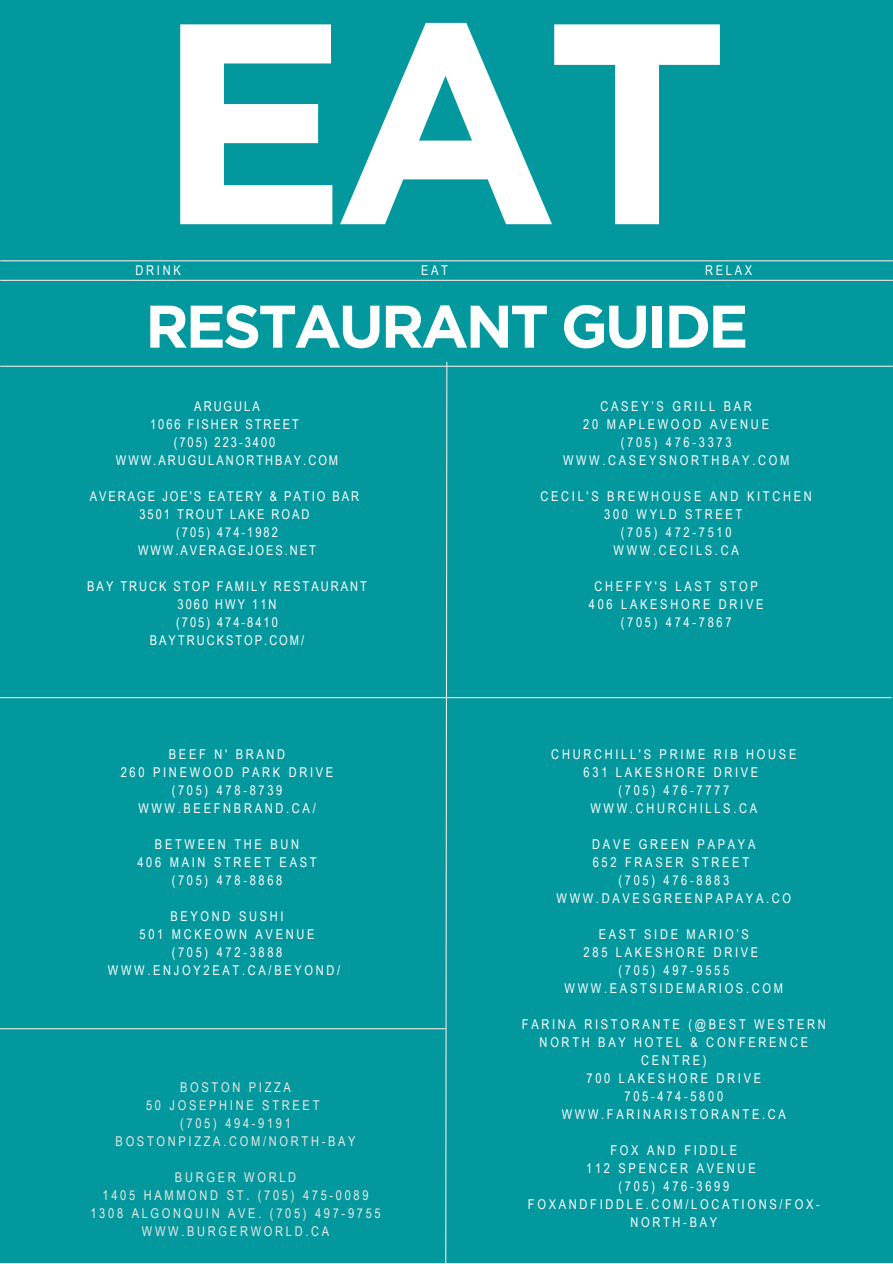
<style>
.page{position:relative;width:893px;height:1264px;background:#fff}
.page>*{position:absolute;margin:0;border:0;box-sizing:border-box;transform-origin:0 0}
.t1{font:700 285.3px "Gotham";color:#fff}
.t2{font:700 60px "Gotham";letter-spacing:-.05em;color:#fff}
.t3{font:13.5px/18px "Arial Narrow";letter-spacing:.2em;color:#fff;text-align:center}
.t4{font:13.5px/18px "Arial Narrow";letter-spacing:.15em;color:#fff;text-align:center}
.t5{font:13.5px/18px "Arial Narrow";letter-spacing:.2em;color:#ebe9e3;text-align:center}
</style>
<div class="page">
<div style="left:0;top:0;width:892px;height:1262px;background:#03989e"></div>
<hr style="left:1px;top:366px;width:891px;height:1px;background:#ebe9e3">
<hr style="left:0;top:697px;width:891px;height:1px;background:#ebe9e3">
<hr style="left:0;top:1028px;width:445px;height:1px;background:#ebe9e3">
<svg style="left:444px;top:361px;width:4px;height:901px"></svg>
<hr style="left:1px;top:260px;width:891px;height:1px;background:#ebe9e3">
<hr style="left:1px;top:280px;width:891px;height:1px;background:#ebe9e3">
<h1 class="t1" style="left:156px;top:-42px;width:574px">EAT</h1>
<p class="t3" style="left:135px;top:261px;width:47px">DRINK</p>
<p class="t3" style="left:421px;top:261px;width:28px">EAT</p>
<p class="t3" style="left:705px;top:261px;width:49px">RELAX</p>
<h2 class="t2" style="left:145px;top:292px;width:604px">RESTAURANT GUIDE</h2>
<p class="t4" style="left:116px;top:397px;width:224px">ARUGULA<br>1066 FISHER STREET<br>(705) 223-3400<br>WWW.ARUGULANORTHBAY.COM</p>
<p class="t4" style="left:90px;top:487px;width:271px">AVERAGE JOE'S EATERY &amp; PATIO BAR<br>3501 TROUT LAKE ROAD<br>(705) 474-1982<br>WWW.AVERAGEJOES.NET</p>
<p class="t4" style="left:87px;top:577px;width:281px">BAY TRUCK STOP FAMILY RESTAURANT<br>3060 HWY 11N<br>(705) 474-8410<br>BAYTRUCKSTOP.COM/</p>
<p class="t3" style="left:121px;top:744px;width:214px">BEEF N' BRAND<br>260 PINEWOOD PARK DRIVE (705) 478-8739<br>WWW.BEEFNBRAND.CA/</p>
<p class="t3" style="left:137px;top:834px;width:181px">BETWEEN THE BUN<br>406 MAIN STREET EAST (705) 478-8868</p>
<p class="t3" style="left:108px;top:906px;width:234px">BEYOND SUSHI<br>501 MCKEOWN AVENUE<br>(705) 472-3888<br>WWW.ENJOY2EAT.CA/BEYOND/</p>
<p class="t5" style="left:116px;top:1078px;width:241px">BOSTON PIZZA<br>50 JOSEPHINE STREET<br>(705) 494-9191<br>BOSTONPIZZA.COM/NORTH-BAY</p>
<p class="t5" style="left:90px;top:1168px;width:292px">BURGER WORLD<br>1405 HAMMOND ST. (705) 475-0089<br>1308 ALGONQUIN AVE. (705) 497-9755<br>WWW.BURGERWORLD.CA</p>
<p class="t3" style="left:563px;top:397px;width:228px">CASEY’S GRILL BAR<br>20 MAPLEWOOD AVENUE<br>(705) 476-3373<br>WWW.CASEYSNORTHBAY.COM</p>
<p class="t3" style="left:540px;top:487px;width:273px">CECIL'S BREWHOUSE AND KITCHEN<br>300 WYLD STREET<br>(705) 472-7510<br>WWW.CECILS.CA</p>
<p class="t3" style="left:588px;top:577px;width:176px">CHEFFY'S LAST STOP<br>406 LAKESHORE DRIVE (705) 474-7867</p>
<p class="t3" style="left:551px;top:744px;width:246px">CHURCHILL'S PRIME RIB HOUSE<br>631 LAKESHORE DRIVE<br>(705) 476-7777<br>WWW.CHURCHILLS.CA</p>
<p class="t3" style="left:556px;top:834px;width:236px">DAVE GREEN PAPAYA<br>652 FRASER STREET<br>(705) 476-8883<br>WWW.DAVESGREENPAPAYA.CO</p>
<p class="t3" style="left:564px;top:924px;width:220px">EAST SIDE MARIO’S<br>285 LAKESHORE DRIVE<br>(705) 497-9555<br>WWW.EASTSIDEMARIOS.COM</p>
<p class="t3" style="left:522px;top:1014px;width:305px">FARINA RISTORANTE (@BEST WESTERN<br>NORTH BAY HOTEL &amp; CONFERENCE<br>CENTRE)<br>700 LAKESHORE DRIVE<br>705-474-5800<br>WWW.FARINARISTORANTE.CA</p>
<p class="t3" style="left:528px;top:1140px;width:293px">FOX AND FIDDLE<br>112 SPENCER AVENUE<br>(705) 476-3699<br>FOXANDFIDDLE.COM/LOCATIONS/FOX-<br>NORTH-BAY</p>
</div>
